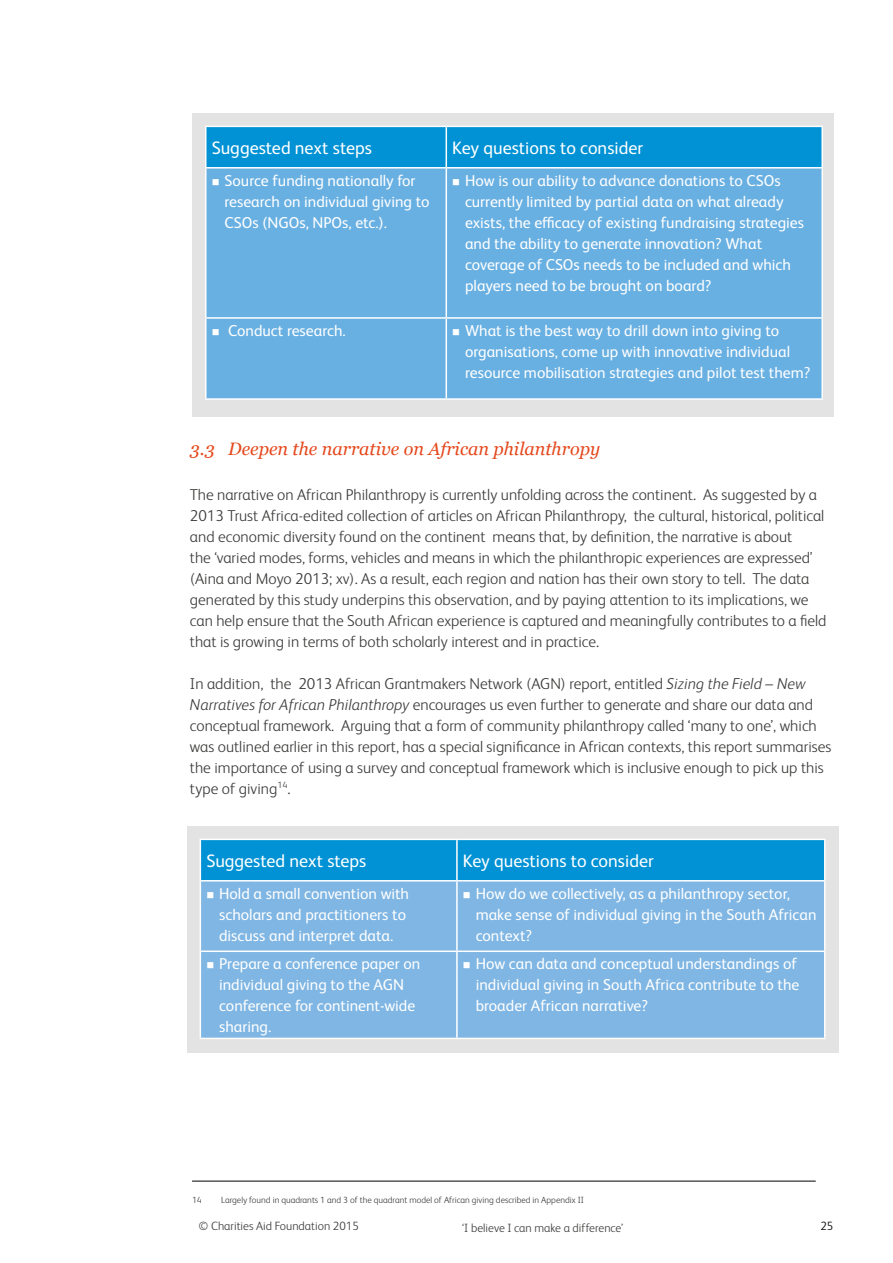
<style>
.page{position:relative;width:893px;height:1263px;background:#fff}
.page>*{position:absolute;margin:0;border:0;box-sizing:border-box;transform-origin:0 0}
.t1{font:18px "FS Albert Pro";color:#fff}
.t2{font:italic 18px "Georgia";color:#e5481d}
.t3{font:300 15.75px/21px "FS Albert Pro";color:#3c3c3b}
.t4{font:15.75px/21px "FS Albert Pro";color:#fff}
.t5{font:300 12px "FS Albert Pro";color:#3c3c3b}
.t6{font:300 12px "FS Albert Pro";color:#000}
.t7{font:300 9px "FS Albert Pro";color:#3c3c3b}
.s1{font-style:italic}
</style>
<div class="page">
<hr style="left:192px;top:1181px;width:624px;height:1px;background:#000">
<div style="left:192px;top:113px;width:641px;height:304px;background:#e3e3e3"></div>
<div style="left:206px;top:127px;width:615px;height:40px;background:#0092d4"></div>
<div style="left:206px;top:169px;width:615px;height:229px;background:#69b0e2"></div>
<hr style="left:205px;top:126px;width:241px;height:1px;background:#fff">
<hr style="left:205px;top:127px;width:1px;height:40px;background:#fff">
<hr style="left:446px;top:126px;width:377px;height:1px;background:#fff">
<hr style="left:446px;top:127px;width:1px;height:40px;background:#fff">
<hr style="left:821px;top:127px;width:2px;height:40px;background:#fff">
<hr style="left:205px;top:167px;width:241px;height:2px;background:#fff">
<hr style="left:205px;top:169px;width:1px;height:148px;background:#fff">
<hr style="left:446px;top:167px;width:377px;height:2px;background:#fff">
<hr style="left:446px;top:169px;width:1px;height:148px;background:#fff">
<hr style="left:821px;top:169px;width:2px;height:148px;background:#fff">
<hr style="left:205px;top:317px;width:241px;height:2px;background:#fff">
<hr style="left:205px;top:319px;width:1px;height:79px;background:#fff">
<hr style="left:446px;top:317px;width:377px;height:2px;background:#fff">
<hr style="left:446px;top:319px;width:1px;height:79px;background:#fff">
<hr style="left:821px;top:319px;width:2px;height:79px;background:#fff">
<hr style="left:205px;top:398px;width:241px;height:2px;background:#fff">
<hr style="left:446px;top:398px;width:377px;height:2px;background:#fff">
<div style="left:187px;top:826px;width:652px;height:226px;background:#e3e3e3"></div>
<div style="left:201px;top:840px;width:623px;height:40px;background:#0092d4"></div>
<div style="left:201px;top:881px;width:623px;height:157px;background:#7fb6e3"></div>
<hr style="left:200px;top:839px;width:257px;height:1px;background:#fff">
<hr style="left:200px;top:840px;width:1px;height:40px;background:#fff">
<hr style="left:457px;top:839px;width:368px;height:1px;background:#fff">
<hr style="left:456px;top:840px;width:2px;height:40px;background:#fff">
<hr style="left:824px;top:840px;width:1px;height:40px;background:#fff">
<hr style="left:200px;top:880px;width:257px;height:1px;background:#fff">
<hr style="left:200px;top:881px;width:1px;height:69px;background:#fff">
<hr style="left:457px;top:880px;width:368px;height:1px;background:#fff">
<hr style="left:456px;top:881px;width:2px;height:69px;background:#fff">
<hr style="left:824px;top:881px;width:1px;height:69px;background:#fff">
<hr style="left:200px;top:950px;width:257px;height:2px;background:#fff">
<hr style="left:200px;top:952px;width:1px;height:86px;background:#fff">
<hr style="left:457px;top:950px;width:368px;height:2px;background:#fff">
<hr style="left:456px;top:952px;width:2px;height:86px;background:#fff">
<hr style="left:824px;top:952px;width:1px;height:86px;background:#fff">
<hr style="left:200px;top:1038px;width:257px;height:1px;background:#fff">
<hr style="left:457px;top:1038px;width:368px;height:1px;background:#fff">
<svg style="left:213px;top:179px;width:6px;height:6px"></svg>
<svg style="left:453px;top:179px;width:6px;height:6px"></svg>
<svg style="left:213px;top:329px;width:6px;height:6px"></svg>
<svg style="left:453px;top:329px;width:6px;height:6px"></svg>
<svg style="left:207px;top:892px;width:6px;height:6px"></svg>
<svg style="left:464px;top:892px;width:6px;height:6px"></svg>
<svg style="left:207px;top:962px;width:6px;height:7px"></svg>
<svg style="left:464px;top:962px;width:6px;height:7px"></svg>
<p class="t1" style="left:212px;top:135px;width:162px">Suggested next steps</p>
<p class="t1" style="left:452px;top:135px;width:192px">Key questions to consider</p>
<p class="t4" style="left:224px;top:169px;width:207px">Source funding nationally for research on individual giving to<br>CSOs (NGOs, NPOs, etc.).</p>
<p class="t4" style="left:465px;top:169px;width:341px">How is our ability to advance donations to CSOs currently limited by partial data on what already exists, the efficacy of existing fundraising strategies and the ability to generate innovation? What coverage of CSOs needs to be included and which players need to be brought on board?</p>
<p class="t4" style="left:228px;top:319px;width:119px">Conduct research.</p>
<p class="t4" style="left:465px;top:319px;width:347px">What is the best way to drill down into giving to organisations, come up with innovative individual resource mobilisation strategies and pilot test them?</p>
<p class="t2" style="left:190px;top:435px;width:412px">3.3 Deepen the narrative on African philanthropy</p>
<p class="t3" style="left:190px;top:483px;width:638px">The narrative on African Philanthropy is currently unfolding across the continent. As suggested by a 2013 Trust Africa-edited collection of articles on African Philanthropy, the cultural, historical, political and economic diversity found on the continent means that, by definition, the narrative is about<br>the ‘varied modes, forms, vehicles and means in which the philanthropic experiences are expressed’ (Aina and Moyo 2013; xv). As a result, each region and nation has their own story to tell. The data generated by this study underpins this observation, and by paying attention to its implications, we can help ensure that the South African experience is captured and meaningfully contributes to a field that is growing in terms of both scholarly interest and in practice.</p>
<p class="t3" style="left:190px;top:672px;width:643px">In addition, the 2013 African Grantmakers Network (AGN) report, entitled <span class="s1">Sizing the Field – New Narratives for African Philanthropy</span> encourages us even further to generate and share our data and conceptual framework. Arguing that a form of community philanthropy called ‘many to one’, which was outlined earlier in this report, has a special significance in African contexts, this report summarises the importance of using a survey and conceptual framework which is inclusive enough to pick up this type of giving<sup>14</sup>.</p>
<p class="t1" style="left:206px;top:848px;width:162px">Suggested next steps</p>
<p class="t1" style="left:463px;top:848px;width:192px">Key questions to consider</p>
<p class="t4" style="left:219px;top:882px;width:192px">Hold a small convention with scholars and practitioners to discuss and interpret data.</p>
<p class="t4" style="left:476px;top:882px;width:342px">How do we collectively, as a philanthropy sector, make sense of individual giving in the South African context?</p>
<p class="t4" style="left:219px;top:952px;width:203px">Prepare a conference paper on individual giving to the AGN conference for continent-wide sharing.</p>
<p class="t4" style="left:476px;top:952px;width:325px">How can data and conceptual understandings of individual giving in South Africa contribute to the broader African narrative?</p>
<p class="t7" style="left:192px;top:1194px;width:11px">14</p>
<p class="t7" style="left:221px;top:1194px;width:364px">Largely found in quadrants 1 and 3 of the quadrant model of African giving described in Appendix II</p>
<p class="t5" style="left:198px;top:1217px;width:162px">© Charities Aid Foundation 2015</p>
<p class="t5" style="left:462px;top:1219px;width:163px">‘I believe I can make a difference’</p>
<p class="t6" style="left:820px;top:1217px;width:14px">25</p>
</div>
